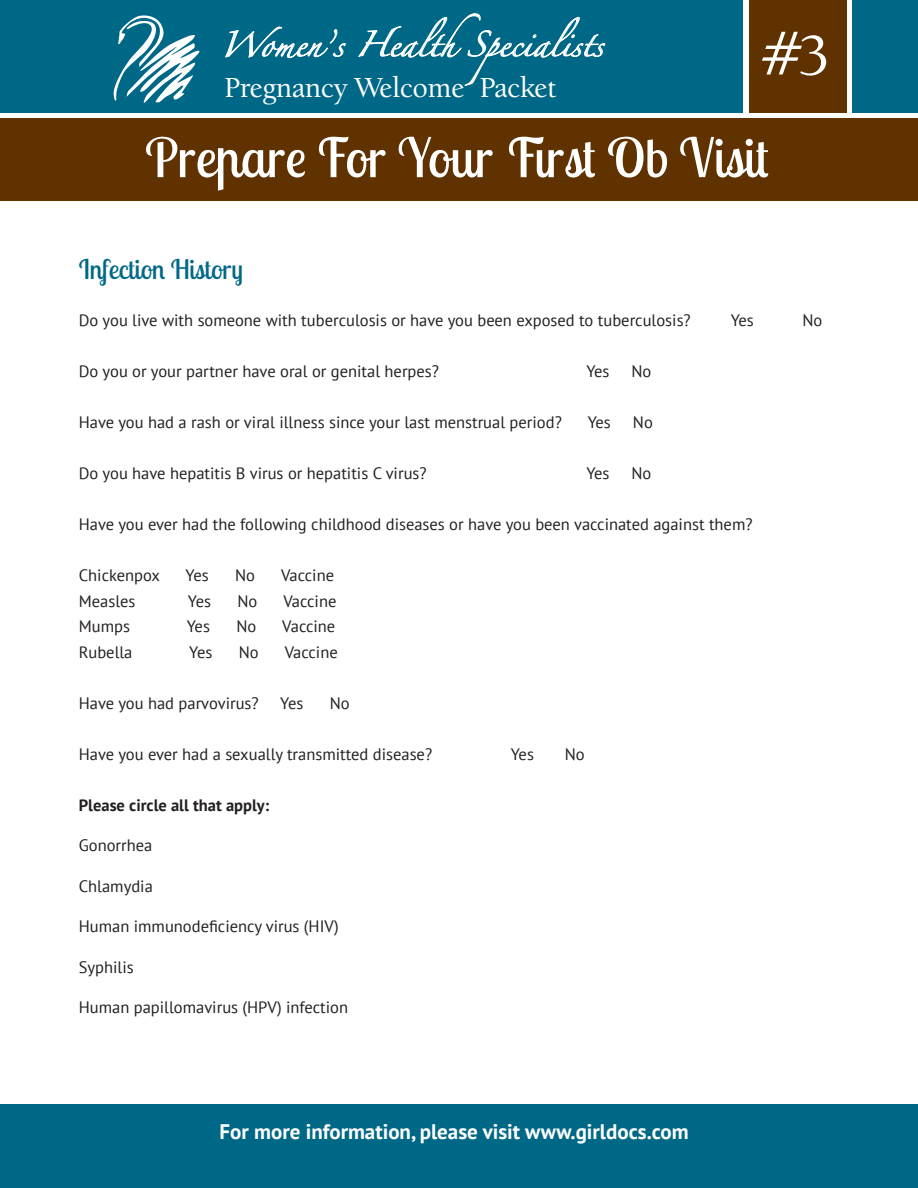
<style>
.page{position:relative;width:918px;height:1188px;background:#fff}
.page>*{position:absolute;margin:0;border:0;box-sizing:border-box;transform-origin:0 0}
.t1{font:500 60px "Berkeley Oldstyle IT Cby BT";color:#fff}
.t2{font:54px "Lobster Two";color:#fff}
.t3{font:500 30px "Berkeley Oldstyle IT Cby BT";color:#fff}
.t4{font:27px "Lobster Two";color:#006887}
.t5{font:23.1px "Zapfino";color:#fff}
.t6{font:700 21px "PT Sans";color:#fff}
.t7{font:16.5px "PT Sans";color:#231f20}
.t8{font:700 16.5px "PT Sans";color:#231f20}
</style>
<div class="page">
<div style="left:0;top:118px;width:918px;height:83px;background:#603200"></div>
<div style="left:0;top:1104px;width:918px;height:84px;background:#006887"></div>
<div style="left:749px;top:1px;width:98px;height:112px;background:#603200"></div>
<div style="left:0;top:1px;width:742px;height:112px;background:#006887"></div>
<svg style="left:113px;top:15px;width:86px;height:88px"></svg>
<svg style="left:225px;top:26px;width:121px;height:33px"></svg>
<svg style="left:358px;top:13px;width:248px;height:73px"></svg>
<div style="left:853px;top:1px;width:65px;height:112px;background:#006887"></div>
<p class="t5" style="left:220px;top:34px;width:385px">Women’s HealthSpecialists</p>
<p class="t3" style="left:224px;top:69px;width:334px">Pregnancy Welcome Packet</p>
<p class="t1" style="left:759px;top:19px;width:73px">#3</p>
<p class="t2" style="left:145px;top:123px;width:625px">Prepare For Your First Ob Visit</p>
<p class="t4" style="left:79px;top:252px;width:166px">Infection History</p>
<p class="t7" style="left:79px;top:310px;width:613px">Do you live with someone with tuberculosis or have you been exposed to tuberculosis?</p>
<p class="t7" style="left:731px;top:310px;width:25px">Yes</p>
<p class="t7" style="left:802px;top:310px;width:21px">No</p>
<p class="t7" style="left:79px;top:361px;width:362px">Do you or your partner have oral or genital herpes?</p>
<p class="t7" style="left:586px;top:361px;width:25px">Yes</p>
<p class="t7" style="left:632px;top:361px;width:21px">No</p>
<p class="t7" style="left:79px;top:412px;width:485px">Have you had a rash or viral illness since your last menstrual period?</p>
<p class="t7" style="left:588px;top:412px;width:25px">Yes</p>
<p class="t7" style="left:633px;top:412px;width:21px">No</p>
<p class="t7" style="left:79px;top:463px;width:349px">Do you have hepatitis B virus or hepatitis C virus?</p>
<p class="t7" style="left:586px;top:463px;width:25px">Yes</p>
<p class="t7" style="left:632px;top:463px;width:21px">No</p>
<p class="t7" style="left:79px;top:514px;width:675px">Have you ever had the following childhood diseases or have you been vaccinated against them?</p>
<p class="t7" style="left:79px;top:565px;width:83px">Chickenpox</p>
<p class="t7" style="left:186px;top:565px;width:25px">Yes</p>
<p class="t7" style="left:235px;top:565px;width:21px">No</p>
<p class="t7" style="left:281px;top:565px;width:55px">Vaccine</p>
<p class="t7" style="left:79px;top:590px;width:58px">Measles</p>
<p class="t7" style="left:188px;top:590px;width:25px">Yes</p>
<p class="t7" style="left:237px;top:590px;width:21px">No</p>
<p class="t7" style="left:283px;top:590px;width:55px">Vaccine</p>
<p class="t7" style="left:79px;top:616px;width:53px">Mumps</p>
<p class="t7" style="left:187px;top:616px;width:25px">Yes</p>
<p class="t7" style="left:236px;top:616px;width:21px">No</p>
<p class="t7" style="left:282px;top:616px;width:55px">Vaccine</p>
<p class="t7" style="left:79px;top:641px;width:55px">Rubella</p>
<p class="t7" style="left:189px;top:641px;width:25px">Yes</p>
<p class="t7" style="left:239px;top:641px;width:21px">No</p>
<p class="t7" style="left:285px;top:641px;width:55px">Vaccine</p>
<p class="t7" style="left:79px;top:692px;width:181px">Have you had parvovirus?</p>
<p class="t7" style="left:280px;top:692px;width:25px">Yes</p>
<p class="t7" style="left:330px;top:692px;width:21px">No</p>
<p class="t7" style="left:79px;top:743px;width:355px">Have you ever had a sexually transmitted disease?</p>
<p class="t7" style="left:511px;top:743px;width:25px">Yes</p>
<p class="t7" style="left:565px;top:743px;width:21px">No</p>
<p class="t8" style="left:79px;top:794px;width:192px">Please circle all that apply:</p>
<p class="t7" style="left:79px;top:835px;width:75px">Gonorrhea</p>
<p class="t7" style="left:79px;top:875px;width:76px">Chlamydia</p>
<p class="t7" style="left:79px;top:916px;width:261px">Human immunodeficiency virus (HIV)</p>
<p class="t7" style="left:79px;top:956px;width:57px">Syphilis</p>
<p class="t7" style="left:79px;top:997px;width:271px">Human papillomavirus (HPV) infection</p>
<p class="t6" style="left:220px;top:1118px;width:471px">For more information, please visit www.girldocs.com</p>
</div>
